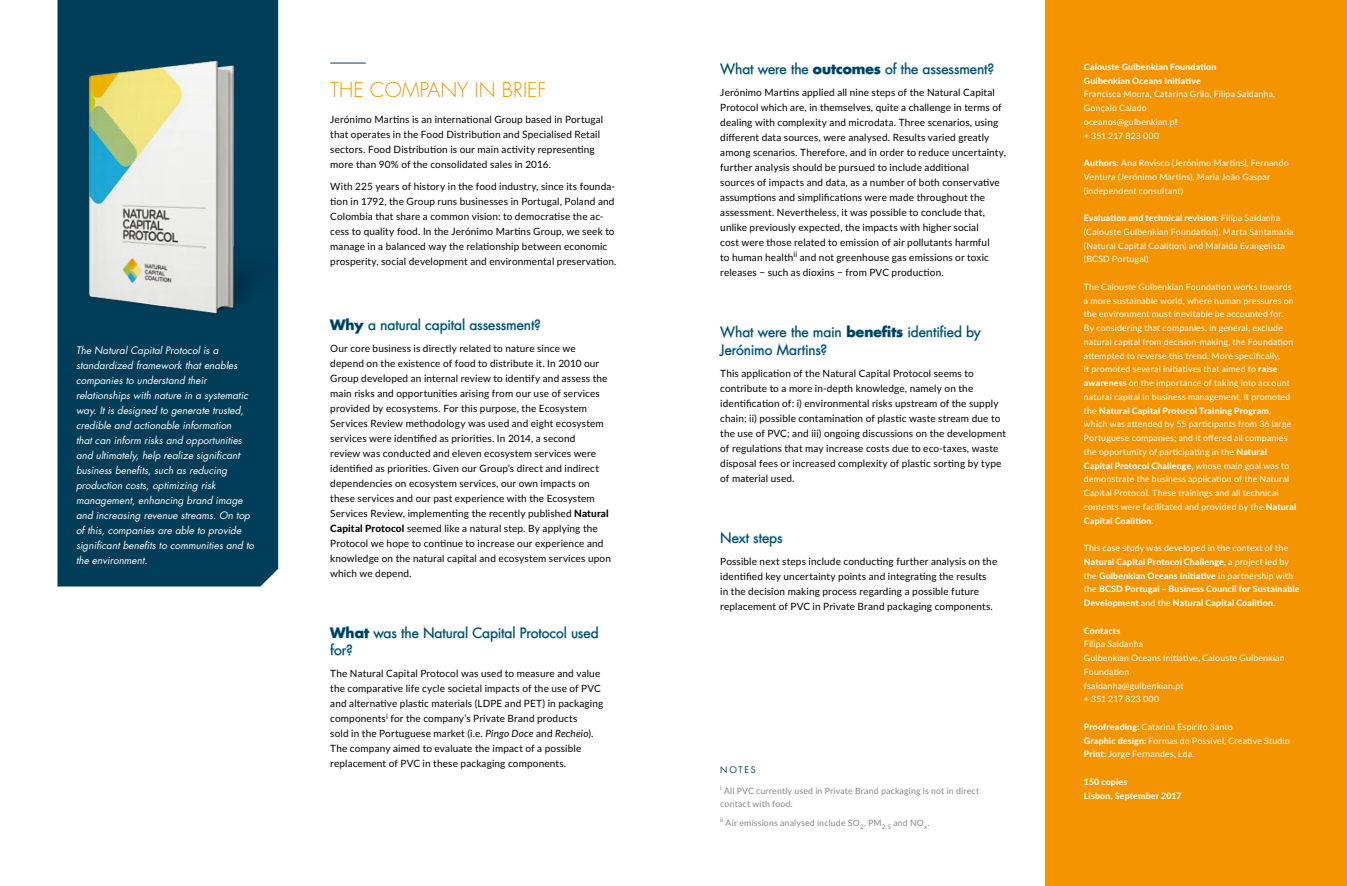
<style>
.page{position:relative;width:1347px;height:886px;background:#fff}
.page>*{position:absolute;margin:0;border:0;box-sizing:border-box;transform-origin:0 0}
.t1{font:300 20px "Futura Std";color:#f39400}
.t2{font:13.75px/17.5px "Futura Std";letter-spacing:-.005em;color:#003d59}
.t3{font:10px/15px "Lato";letter-spacing:.015em;color:#000}
.t4{font:italic 10px/15px "Futura Std";color:#fff}
.t5{font:8.75px/13.8px "Lato";letter-spacing:.02em;color:#fff}
.t6{font:800 8.75px/13.8px "Lato";letter-spacing:.02em;color:#fff}
.t7{font:8.75px/12.5px "Lato";letter-spacing:.02em;color:#87888a}
.t8{font:8.75px "Futura Std";letter-spacing:.2em;color:#003d59}
.s1{font-weight:700}
.s2{font-weight:800}
.s3{font-style:italic}
.s4{font-weight:400}
</style>
<div class="page">
<svg style="left:329px;top:318px;width:46px;height:16px"></svg>
<svg style="left:381px;top:318px;width:159px;height:16px"></svg>
<svg style="left:520px;top:626px;width:78px;height:12px"></svg>
<svg style="left:329px;top:626px;width:185px;height:30px"></svg>
<hr style="left:330px;top:63px;width:36px;height:1px;background:#003d59">
<svg style="left:720px;top:62px;width:273px;height:14px"></svg>
<svg style="left:847px;top:325px;width:134px;height:16px"></svg>
<svg style="left:719px;top:325px;width:122px;height:31px"></svg>
<svg style="left:721px;top:531px;width:61px;height:15px"></svg>
<div style="left:1045px;top:0;width:301px;height:886px;background:#f39400"></div>
<svg style="left:57px;top:0;width:221px;height:586px;background:#09445f"></svg>
<img style="left:57px;top:50px;width:221px;height:272px">
<p class="t4" style="left:76px;top:343px;width:179px">The Natural Capital Protocol is a standardized framework that enables companies to understand their relationships with nature in a systematic way. It is designed to generate trusted, credible and actionable information<br>that can inform risks and opportunities and ultimately, help realize significant business benefits, such as reducing production costs, optimizing risk management, enhancing brand image and increasing revenue streams. On top of this, companies are able to provide significant benefits to communities and to the environment.</p>
<h1 class="t1" style="left:330px;top:78px;width:217px">THE COMPANY IN BRIEF</h1>
<p class="t3" style="left:330px;top:111px;width:274px">Jerónimo Martins is an international Group based in Portugal that operates in the Food Distribution and Specialised Retail sectors. Food Distribution is our main activity representing more than 90% of the consolidated sales in 2016.</p>
<p class="t3" style="left:330px;top:178px;width:288px">With 225 years of history in the food industry, since its founda&shy;tion in 1792, the Group runs businesses in Portugal, Poland and Colombia that share a common vision: to democratise the ac&shy;cess to quality food. In the Jerónimo Martins Group, we seek to manage in a balanced way the relationship between economic prosperity, social development and environmental preservation.</p>
<h2 class="t2" style="left:330px;top:316px;width:212px"><span class="s1">Why</span> a natural capital assessment?</h2>
<p class="t3" style="left:330px;top:340px;width:282px">Our core business is directly related to nature since we depend on the existence of food to distribute it. In 2010 our Group developed an internal review to identify and assess the main risks and opportunities arising from our use of services provided by ecosystems. For this purpose, the Ecosystem Services Review methodology was used and eight ecosystem services were identified as priorities. In 2014, a second<br>review was conducted and eleven ecosystem services were identified as priorities. Given our Group’s direct and indirect dependencies on ecosystem services, our own impacts on these services and our past experience with the Ecosystem Services Review, implementing the recently published <span class="s2">Natural Capital Protocol</span> seemed like a natural step. By applying the Protocol we hope to continue to increase our experience and knowledge on the natural capital and ecosystem services upon which we depend.</p>
<h2 class="t2" style="left:330px;top:624px;width:270px"><span class="s1">What</span> was the Natural Capital Protocol used for?</h2>
<p class="t3" style="left:330px;top:666px;width:274px">The Natural Capital Protocol was used to measure and value the comparative life cycle societal impacts of the use of PVC and alternative plastic materials (LDPE and PET) in packaging components<sup>i</sup> for the company’s Private Brand products<br>sold in the Portuguese market (i.e. <span class="s3">Pingo Doce</span> and <span class="s3">Recheio</span>).<br>The company aimed to evaluate the impact of a possible replacement of PVC in these packaging components.</p>
<h2 class="t2" style="left:720px;top:60px;width:275px">What were the <span class="s1">outcomes</span> of the assessment?</h2>
<p class="t3" style="left:720px;top:85px;width:287px">Jerónimo Martins applied all nine steps of the Natural Capital Protocol which are, in themselves, quite a challenge in terms of dealing with complexity and microdata. Three scenarios, using different data sources, were analysed. Results varied greatly among scenarios. Therefore, and in order to reduce uncertainty, further analysis should be pursued to include additional sources of impacts and data, as a number of both conservative assumptions and simplifications were made throughout the assessment. Nevertheless, it was possible to conclude that, unlike previously expected, the impacts with higher social<br>cost were those related to emission of air pollutants harmful<br>to human health<sup>ii</sup> and not greenhouse gas emissions or toxic releases − such as dioxins − from PVC production.</p>
<h2 class="t2" style="left:720px;top:323px;width:262px">What were the main <span class="s1">benefits</span> identified by<br>Jerónimo Martins?</h2>
<p class="t3" style="left:720px;top:365px;width:287px">This application of the Natural Capital Protocol seems to contribute to a more in-depth knowledge, namely on the identification of: i) environmental risks upstream of the supply chain; ii) possible contamination of plastic waste stream due to the use of PVC; and iii) ongoing discussions on the development of regulations that may increase costs due to eco-taxes, waste disposal fees or increased complexity of plastic sorting by type of material used.</p>
<h2 class="t2" style="left:720px;top:529px;width:64px">Next steps</h2>
<p class="t3" style="left:720px;top:553px;width:278px">Possible next steps include conducting further analysis on the identified key uncertainty points and integrating the results<br>in the decision making process regarding a possible future replacement of PVC in Private Brand packaging components.</p>
<p class="t8" style="left:720px;top:764px;width:37px">NOTES</p>
<p class="t7" style="left:720px;top:784px;width:260px"><sup>i</sup> All PVC currently used in Private Brand packaging is not in direct contact with food.</p>
<p class="t7" style="left:720px;top:816px;width:211px"><sup>ii</sup> Air emissions analysed include SO<sub>2</sub>, PM<sub>2.5</sub> and NO<sub>x</sub>.</p>
<p class="t6" style="left:1083px;top:59px;width:134px">Calouste Gulbenkian Foundation<br>Gulbenkian Oceans Initiative</p>
<p class="t5" style="left:1083px;top:87px;width:193px">Francisca Moura, Catarina Grilo, Filipa Saldanha,<br>Gonçalo Calado<br>oceanos@gulbenkian.pt<br>+ 351 217 823 000</p>
<p class="t5" style="left:1083px;top:156px;width:206px"><span class="s2">Authors:</span> Ana Rovisco (Jerónimo Martins), Fernando<br>Ventura (Jerónimo Martins), Maria João Gaspar (independent consultant)</p>
<p class="t5" style="left:1083px;top:211px;width:211px"><span class="s2">Evaluation and technical revision:</span> Filipa Saldanha (Calouste Gulbenkian Foundation), Marta Santamaria (Natural Capital Coalition) and Mafalda Evangelista (BCSD Portugal)</p>
<p class="t5" style="left:1083px;top:279px;width:214px">The Calouste Gulbenkian Foundation works towards a more sustainable world, where human pressures on the environment must inevitable be accounted for.<br>By considering that companies, in general, exclude natural capital from decision-making, the Foundation attempted to reverse this trend. More specifically,<br>it promoted several initiatives that aimed to <span class="s2">raise awareness</span> on the importance of taking into account natural capital in business management, it promoted the <span class="s2">Natural Capital Protocol Training Program</span>, which was attended by 55 participants from 36 large Portuguese companies; and it offered all companies the opportunity of participating in the <span class="s2">Natural Capital Protocol Challenge</span>, whose main goal was to demonstrate the business application of the Natural Capital Protocol. These trainings and all technical contents were facilitated and provided by the <span class="s2">Natural Capital Coalition</span>.</p>
<p class="t6" style="left:1083px;top:540px;width:217px"><span class="s4">This case study was developed in the context of the </span>Natural Capital Protocol Challenge<span class="s4">, a project led by the</span> Gulbenkian Oceans Initiative <span class="s4">in partnership with the</span> BCSD Portugal − Business Council for Sustainable Development <span class="s4">and the</span> Natural Capital Coalition<span class="s4">.</span></p>
<p class="t6" style="left:1083px;top:623px;width:38px">Contacts</p>
<p class="t5" style="left:1083px;top:637px;width:202px">Filipa Saldanha<br>Gulbenkian Oceans Initiative, Calouste Gulbenkian<br>Foundation<br>fsaldanha@gulbenkian.pt<br>+ 351 217 823 000</p>
<p class="t5" style="left:1083px;top:719px;width:207px"><span class="s2">Proofreading:</span> Catarina Espírito Santo<br><span class="s2">Graphic design:</span> Formas do Possível, Creative Studio<br><span class="s2">Print:</span> Jorge Fernandes, Lda.</p>
<p class="t6" style="left:1083px;top:774px;width:99px">150 copies<br>Lisbon, September 2017</p>
</div>
